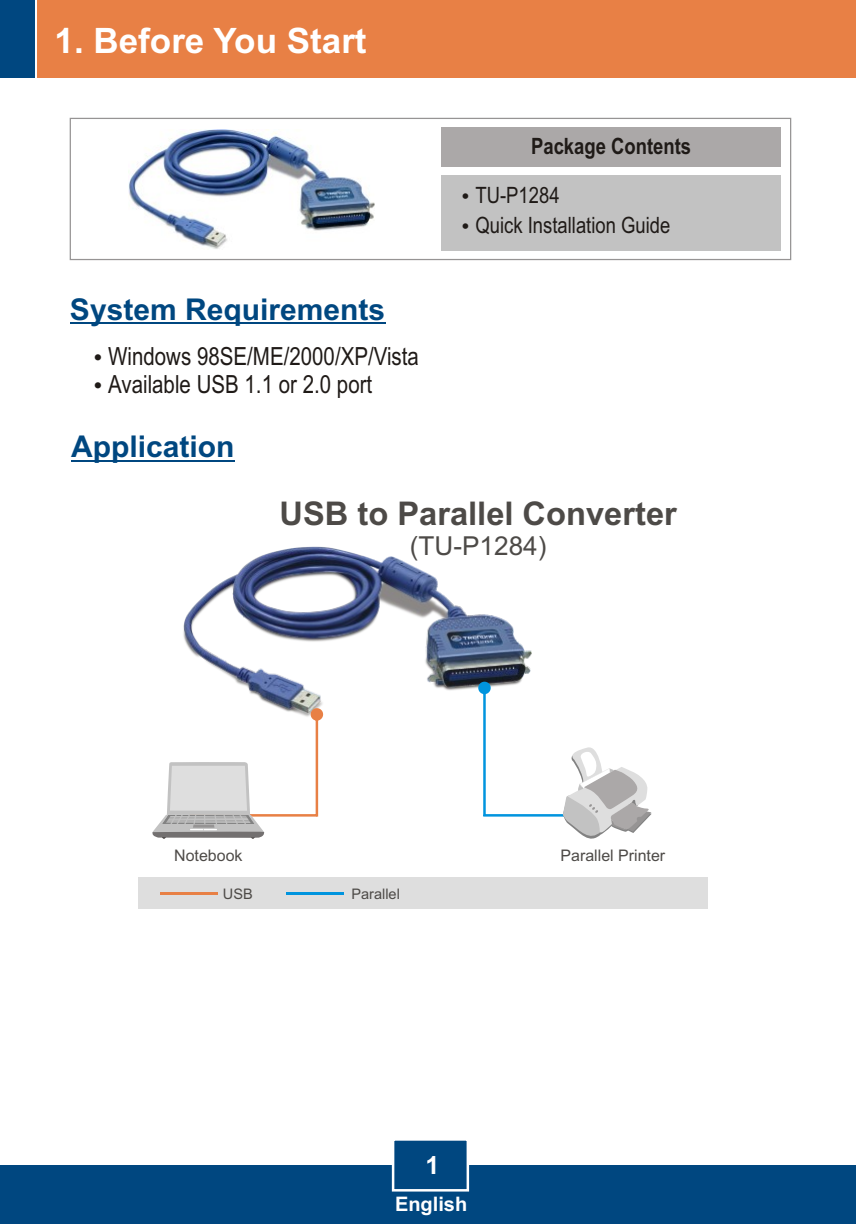
<style>
.page{position:relative;width:856px;height:1224px;background:#fff}
.page>*{position:absolute;margin:0;border:0;box-sizing:border-box;transform-origin:0 0}
.t1{font:700 35px "Arial";color:#fff}
.t2{font:700 32.75px "Arial";color:#4d4a47}
.t3{font:700 30px "Arial";color:#004780}
.t4{font:26px "Arial";color:#4d4a47}
.t5{font:25px/28.2px "Arial Narrow";color:#1f1a17}
.t6{font:700 25px "Arial";color:#fff}
.t7{font:22.5px/30.5px "Arial Narrow";color:#1f1a17}
.t8{font:700 22.5px "Arial Narrow";color:#1f1a17}
.t9{font:700 20px "Arial";color:#fff}
.t10{font:16px "Arial";color:#4d4a47}
.t11{font:14.5px "Arial";color:#4d4a47}
</style>
<div class="page">
<hr style="left:70px;top:323px;width:315px;height:1px;background:#004780">
<hr style="left:71px;top:460px;width:163px;height:1px;background:#004780">
<svg style="left:69px;top:117px;width:723px;height:144px"></svg>
<div style="left:441px;top:175px;width:339px;height:76px;background:#c2c2c2"></div>
<div style="left:441px;top:127px;width:339px;height:40px;background:#aba8a8"></div>
<div style="left:0;top:1165px;width:856px;height:58px;background:#004780"></div>
<div style="left:37px;top:0;width:819px;height:78px;background:#e88045"></div>
<div style="left:0;top:0;width:35px;height:78px;background:#004780"></div>
<svg style="left:391px;top:1140px;width:79px;height:52px"></svg>
<img style="left:128px;top:130px;width:246px;height:120px">
<div style="left:139px;top:876px;width:569px;height:32px;background:#dedede"></div>
<img style="left:183px;top:546px;width:348px;height:169px">
<hr style="left:160px;top:892px;width:57px;height:2px;background:#e88045">
<hr style="left:286px;top:892px;width:58px;height:2px;background:#0094de">
<svg style="left:152px;top:708px;width:171px;height:130px"></svg>
<svg style="left:478px;top:681px;width:173px;height:158px"></svg>
<h1 class="t1" style="left:55px;top:27px;width:313px">1. Before You Start</h1>
<p class="t3" style="left:70px;top:298px;width:317px">System Requirements</p>
<p class="t5" style="left:108px;top:344px;width:312px">Windows 98SE/ME/2000/XP/Vista<br>Available USB 1.1 or 2.0 port</p>
<p class="t3" style="left:71px;top:435px;width:165px">Application</p>
<p class="t8" style="left:531px;top:138px;width:161px">Package Contents</p>
<p class="t7" style="left:475px;top:182px;width:196px">TU-P1284<br>Quick Installation Guide</p>
<h2 class="t2" style="left:279px;top:501px;width:399px">USB to Parallel Converter</h2>
<p class="t4" style="left:410px;top:536px;width:138px">(TU-P1284)</p>
<p class="t10" style="left:174px;top:849px;width:70px">Notebook</p>
<p class="t10" style="left:560px;top:849px;width:106px">Parallel Printer</p>
<p class="t11" style="left:223px;top:888px;width:31px">USB</p>
<p class="t11" style="left:351px;top:888px;width:50px">Parallel</p>
<p class="t6" style="left:425px;top:1155px;width:15px">1</p>
<p class="t9" style="left:395px;top:1196px;width:74px">English</p>
</div>
